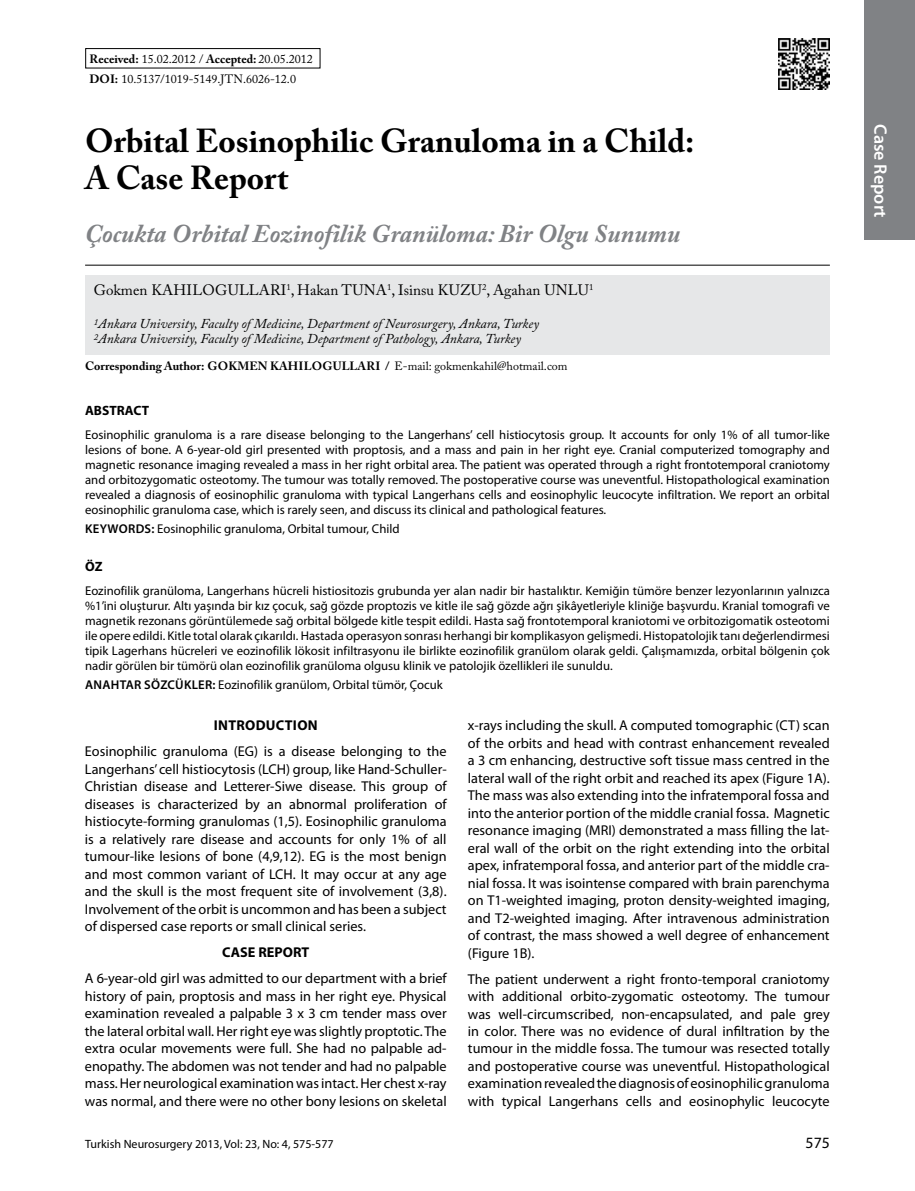
<style>
.page{position:relative;width:915px;height:1191px;background:#fff}
.page>*{position:absolute;margin:0;border:0;box-sizing:border-box;transform-origin:0 0}
.t1{font:700 33px/37.5px "Adobe Caslon Pro";color:#000}
.t2{font:italic 700 25.5px "Adobe Caslon Pro";color:#808285}
.t3{font:600 18px "Myriad Pro";color:#fff}
.t4{font:15.75px "Myriad Pro";color:#000}
.t5{font:15px "Adobe Caslon Pro";letter-spacing:.005em;color:#000}
.t6{font:14.25px/17.5px "Myriad Pro";color:#000;text-align:justify}
.t7{font:700 14.25px "Myriad Pro";letter-spacing:.01em;color:#000}
.t8{font:italic 13.5px/15px "Adobe Caslon Pro";color:#000}
.t9{font:700 13.5px "Myriad Pro";color:#000}
.t10{font:12.75px/15px "Myriad Pro";color:#000;text-align:justify}
.t11{font:12px/20.2px "Adobe Caslon Pro";color:#000}
.t12{font:12px "Myriad Pro";color:#000}
.t13{font:700 12px "Adobe Caslon Pro";color:#000}
.s1{font-weight:700}
.s2{font-weight:600}
</style>
<div class="page">
<div style="left:863px;top:0;width:51px;height:240px;background:#808285"></div>
<div style="left:85px;top:48px;width:235px;height:20px;border:1px solid #000"></div>
<hr style="left:85px;top:265px;width:744px;height:1px;background:#000">
<div style="left:85px;top:275px;width:744px;height:79px;background:#e6e7e8"></div>
<img style="left:778px;top:38px;width:51px;height:51px">
<p class="t11" style="left:89px;top:48px;width:225px"><span class="s1">Received:</span> 15.02.2012 / <span class="s1">Accepted:</span> 20.05.2012<br><span class="s1">DOI:</span> 10.5137/1019-5149.JTN.6026-12.0</p>
<h1 class="t1" style="left:85px;top:122px;width:610px">Orbital Eosinophilic Granuloma in a Child:<br>A Case Report</h1>
<h2 class="t2" style="left:85px;top:218px;width:596px">Çocukta Orbital Eozinofilik Granüloma: Bir Olgu Sunumu</h2>
<p class="t5" style="left:94px;top:281px;width:501px">Gokmen Kahılogulları<sup>1</sup>, Hakan Tuna<sup>1</sup>, Isinsu Kuzu<sup>2</sup>, Agahan Un lu<sup>1</sup></p>
<p class="t8" style="left:94px;top:316px;width:446px"><sup>1</sup>Ankara University, Faculty of Medicine, Department of Neurosurgery, Ankara, Turkey<br><sup>2</sup>Ankara University, Faculty of Medicine, Department of Pathology, Ankara, Turkey</p>
<p class="t13" style="left:85px;top:359px;width:144px">Corresponding Author: Gokmen</p>
<p class="t13" style="left:270px;top:359px;width:19px">Kahılog</p>
<p class="t13" style="left:333px;top:359px;width:18px">ulları</p>
<p class="t11" style="left:385px;top:356px;width:184px"><span class="s1">/</span> E-mail: gokmenkahil@hotmail.com</p>
<p class="t9" style="left:85px;top:402px;width:65px">ABSTRACT</p>
<p class="t10" style="left:85px;top:426px;width:746px">Eosinophilic granuloma is a rare disease belonging to the Langerhans’ cell histiocytosis group. It accounts for only 1% of all tumor-like lesions of bone. A 6-year-old girl presented with proptosis, and a mass and pain in her right eye. Cranial computerized tomography and magnetic resonance imaging revealed a mass in her right orbital area. The patient was operated through a right frontotemporal craniotomy and orbitozygomatic osteotomy. The tumour was totally removed. The postoperative course was uneventful. Histopathological examination revealed a diagnosis of eosinophilic granuloma with typical Langerhans cells and eosinophylic leucocyte infiltration. We report an orbital eosinophilic granuloma case, which is rarely seen, and discuss its clinical and pathological features.</p>
<p class="t10" style="left:85px;top:521px;width:316px"><span class="s2">KEYWORDS:</span> Eosinophilic granuloma, Orbital tumour, Child</p>
<p class="t9" style="left:85px;top:558px;width:19px">ÖZ</p>
<p class="t10" style="left:85px;top:583px;width:746px">Eozinofilik granüloma, Langerhans hücreli histiositozis grubunda yer alan nadir bir hastalıktır. Kemiğin tümöre benzer lezyonlarının yalnızca %1’ini oluşturur. Altı yaşında bir kız çocuk, sağ gözde proptozis ve kitle ile sağ gözde ağrı şikâyetleriyle kliniğe başvurdu. Kranial tomografi ve magnetik rezonans görüntülemede sağ orbital bölgede kitle tespit edildi. Hasta sağ frontotemporal kraniotomi ve orbitozigomatik osteotomi ile opere edildi. Kitle total olarak çıkarıldı. Hastada operasyon sonrası herhangi bir komplikasyon gelişmedi. Histopatolojik tanı değerlendirmesi tipik Lagerhans hücreleri ve eozinofilik lökosit infiltrasyonu ile birlikte eozinofilik granülom olarak geldi. Çalışmamızda, orbital bölgenin çok nadir görülen bir tümörü olan eozinofilik granüloma olgusu klinik ve patolojik özellikleri ile sunuldu.</p>
<p class="t10" style="left:85px;top:677px;width:359px"><span class="s2">ANAHTAR SÖZCÜKLER:</span> Eozinofilik granülom, Orbital tümör, Çocuk</p>
<p class="t7" style="left:214px;top:716px;width:105px">INTRODUCTION</p>
<p class="t6" style="left:85px;top:742px;width:363px">Eosinophilic granuloma (EG) is a disease belonging to the Langerhans’ cell histiocytosis (LCH) group, like Hand-Schuller-Christian disease and Letterer-Siwe disease. This group of diseases is characterized by an abnormal proliferation of histiocyte-forming granulomas (1,5). Eosinophilic granuloma is a relatively rare disease and accounts for only 1% of all tumour-like lesions of bone (4,9,12). EG is the most benign and most common variant of LCH. It may occur at any age and the skull is the most frequent site of involvement (3,8).<br>Involvement of the orbit is uncommon and has been a subject of dispersed case reports or small clinical series.</p>
<p class="t7" style="left:222px;top:943px;width:88px">CASE REPORT</p>
<p class="t6" style="left:85px;top:969px;width:363px">A 6-year-old girl was admitted to our department with a brief history of pain, proptosis and mass in her right eye. Physical examination revealed a palpable 3 x 3 cm tender mass over the lateral orbital wall. Her right eye was slightly proptotic. The extra ocular movements were full. She had no palpable ad&shy;enopathy. The abdomen was not tender and had no palpable mass. Her neurological examination was intact. Her chest x-ray was normal, and there were no other bony lesions on skeletal</p>
<p class="t6" style="left:468px;top:716px;width:363px">x-rays including the skull. A computed tomographic (CT) scan of the orbits and head with contrast enhancement revealed a 3 cm enhancing, destructive soft tissue mass centred in the lateral wall of the right orbit and reached its apex (Figure 1A).<br>The mass was also extending into the infratemporal fossa and into the anterior portion of the middle cranial fossa. Magnetic resonance imaging (MRI) demonstrated a mass filling the lat&shy;eral wall of the orbit on the right extending into the orbital apex, infratemporal fossa, and anterior part of the middle cra&shy;nial fossa. It was isointense compared with brain parenchyma on T1-weighted imaging, proton density-weighted imaging, and T2-weighted imaging. After intravenous administration of contrast, the mass showed a well degree of enhancement (Figure 1B).</p>
<p class="t6" style="left:468px;top:969px;width:363px">The patient underwent a right fronto-temporal craniotomy with additional orbito-zygomatic osteotomy. The tumour was well-circumscribed, non-encapsulated, and pale grey in color. There was no evidence of dural infiltration by the tumour in the middle fossa. The tumour was resected totally and postoperative course was uneventful. Histopathological examination revealed the diagnosis of eosinophilic granuloma with typical Langerhans cells and eosinophylic leucocyte</p>
<p class="t12" style="left:85px;top:1137px;width:250px">Turkish Neurosurgery 2013, Vol: 23, No: 4, 575-577</p>
<p class="t4" style="left:805px;top:1133px;width:26px">575</p>
<p class="t3" style="left:891px;top:124px;width:95px;rotate:90deg">CASE REPORT</p>
</div>
